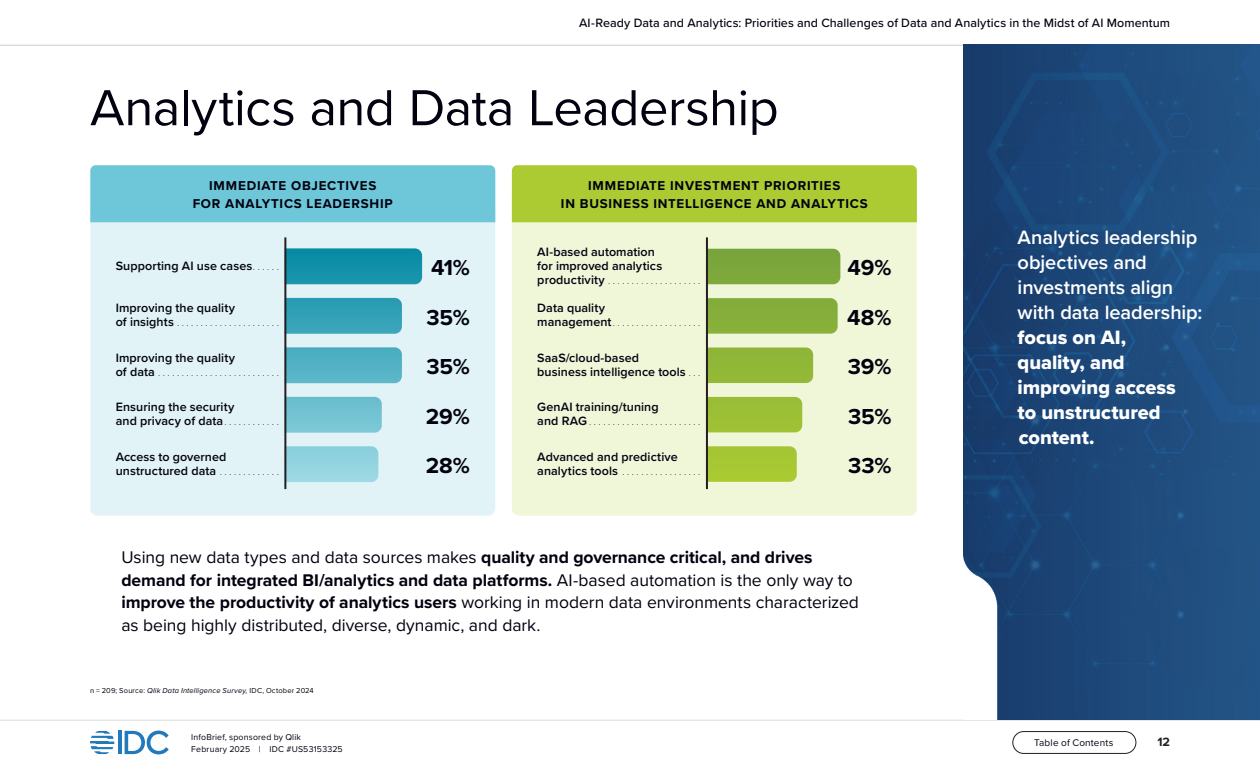
<style>
.page{position:relative;width:1260px;height:765px;background:#fff}
.page>*{position:absolute;margin:0;border:0;box-sizing:border-box;transform-origin:0 0}
.H2_Subsection{font:52.5px "Proxima Nova";letter-spacing:-.01em;color:#01010f}
.Figure_Value__right_align{font:700 22.5px "Proxima Nova";letter-spacing:-.005em;color:#01010f}
.P___Semibold_16_20__L{font:600 20px/25px "Proxima Nova";letter-spacing:-.005em;color:#fff}
.P___Subtitle_text_Medium_18pt{font:17.5px/22.5px "Proxima Nova";color:#01010f}
.P___Regular_16_20{font:700 13.25px/18px "Proxima Nova";letter-spacing:.06em;color:#01010f;text-align:center}
.Figure___Data_label_11pt__L{font:600 12.5px/13.8px "Proxima Nova";letter-spacing:.005em;color:#01010f}
.t1{font:500 12.5px "Proxima Nova";letter-spacing:.005em;color:#01010f}
.t2{font:700 12.5px "Proxima Nova";color:#231f20}
.t3{font:10px "Proxima Nova";letter-spacing:.015em;color:#01010f}
.t4{font:8.75px/12.5px "Proxima Nova";letter-spacing:.02em;color:#01010f}
.Notes_and_sources__L{font:7.5px "Proxima Nova";letter-spacing:.025em;color:#01010f}
.Figure___Data_label_11pt__L-2{font:600 6.25px "Proxima Nova";color:#01010f}
.s1{font-size:6.25px}
.s2{font-size:12.5px}
.s3{font-weight:700}
.s4{font-style:italic}
.s5{font-family:"Proxima Nova Extrabld";font-weight:400}
</style>
<div class="page">
<hr style="left:0;top:720px;width:1260px;height:1px;background:#dbdbdb">
<hr style="left:118px;top:731px;width:4px;height:23px;background:#2279bc">
<svg style="left:125px;top:731px;width:44px;height:23px"></svg>
<svg style="left:90px;top:731px;width:24px;height:23px"></svg>
<div style="left:1013px;top:731px;width:123px;height:23px;border:1px solid #231f20;border-radius:11px"></div>
<hr style="left:0;top:45px;width:1260px;height:1px;background:#ccc">
<img style="left:963px;top:44px;width:297px;height:675px">
<div style="left:512px;top:222px;width:405px;height:294px;background:#f0f6d8"></div>
<div style="left:90px;top:222px;width:405px;height:294px;background:#e2f3f7"></div>
<div style="left:708px;top:249px;width:132px;height:35px;background:#7ba63c"></div>
<div style="left:708px;top:298px;width:130px;height:36px;background:#86af3a"></div>
<div style="left:708px;top:348px;width:105px;height:35px;background:#91b737"></div>
<div style="left:708px;top:397px;width:94px;height:35px;background:#9cbf35"></div>
<svg style="left:708px;top:446px;width:89px;height:36px;background:#a9c836"></svg>
<hr style="left:706px;top:237px;width:2px;height:252px;background:#231f20">
<svg style="left:286px;top:248px;width:136px;height:36px;background:#1490a9"></svg>
<svg style="left:286px;top:298px;width:116px;height:36px;background:#34a1b6"></svg>
<svg style="left:286px;top:347px;width:116px;height:36px;background:#54b2c4"></svg>
<svg style="left:286px;top:397px;width:96px;height:36px;background:#74c3d2"></svg>
<svg style="left:286px;top:446px;width:92px;height:36px;background:#94d3df"></svg>
<hr style="left:284px;top:237px;width:2px;height:252px;background:#231f20">
<div style="left:90px;top:165px;width:405px;height:57px;background:#6ec7d8"></div>
<div style="left:512px;top:165px;width:405px;height:57px;background:#accb32"></div>
<p class="t1" style="left:579px;top:13px;width:592px">AI-Ready Data and Analytics: Priorities and Challenges of Data and Analytics in the Midst of AI Momentum</p>
<p class="H2_Subsection" style="left:90px;top:69px;width:690px">Analytics and Data Leadership</p>
<p class="P___Regular_16_20" style="left:193px;top:176px;width:202px">IMMEDIATE OBJECTIVES<br>FOR ANALYTICS LEADERSHIP</p>
<p class="P___Regular_16_20" style="left:561px;top:176px;width:308px">IMMEDIATE INVESTMENT PRIORITIES<br>IN BUSINESS INTELLIGENCE AND ANALYTICS</p>
<p class="Figure___Data_label_11pt__L" style="left:116px;top:258px;width:140px">Supporting AI use cases<span class="s1">......</span></p>
<p class="Figure_Value__right_align" style="left:431px;top:251px;width:40px">41%</p>
<p class="Figure___Data_label_11pt__L" style="left:116px;top:301px;width:121px">Improving the quality</p>
<p class="Figure___Data_label_11pt__L-2" style="left:116px;top:319px;width:163px"><span class="s2">of insights</span>......................</p>
<p class="Figure_Value__right_align" style="left:427px;top:300px;width:45px">35%</p>
<p class="Figure___Data_label_11pt__L" style="left:116px;top:351px;width:121px">Improving the quality</p>
<p class="Figure___Data_label_11pt__L-2" style="left:116px;top:369px;width:163px"><span class="s2">of data</span>..........................</p>
<p class="Figure_Value__right_align" style="left:427px;top:350px;width:45px">35%</p>
<p class="Figure___Data_label_11pt__L" style="left:116px;top:400px;width:120px">Ensuring the security and privacy of data<span class="s1">............</span></p>
<p class="Figure_Value__right_align" style="left:426px;top:399px;width:45px">29%</p>
<p class="Figure___Data_label_11pt__L" style="left:116px;top:450px;width:163px">Access to governed unstructured data <span class="s1">. . . . . . . . . . . . .</span></p>
<p class="Figure_Value__right_align" style="left:426px;top:449px;width:45px">28%</p>
<p class="Figure___Data_label_11pt__L" style="left:537px;top:245px;width:126px">AI-based automation for improved analytics</p>
<p class="Figure___Data_label_11pt__L-2" style="left:537px;top:277px;width:163px"><span class="s2">productivity</span>....................</p>
<p class="Figure_Value__right_align" style="left:848px;top:251px;width:45px">49%</p>
<p class="Figure___Data_label_11pt__L" style="left:537px;top:301px;width:69px">Data quality</p>
<p class="Figure___Data_label_11pt__L-2" style="left:537px;top:319px;width:77px"><span class="s2">management</span>...................</p>
<p class="Figure_Value__right_align" style="left:847px;top:300px;width:46px">48%</p>
<p class="Figure___Data_label_11pt__L" style="left:537px;top:351px;width:163px">SaaS/cloud-based<br>business intelligence tools <span class="s1">. . .</span></p>
<p class="Figure_Value__right_align" style="left:848px;top:350px;width:45px">39%</p>
<p class="Figure___Data_label_11pt__L" style="left:537px;top:400px;width:123px">GenAI training/tuning</p>
<p class="Figure___Data_label_11pt__L-2" style="left:537px;top:418px;width:54px"><span class="s2">and RAG</span>........................</p>
<p class="Figure_Value__right_align" style="left:848px;top:399px;width:45px">35%</p>
<p class="Figure___Data_label_11pt__L" style="left:537px;top:450px;width:142px">Advanced and predictive</p>
<p class="Figure___Data_label_11pt__L-2" style="left:537px;top:468px;width:163px"><span class="s2">analytics tools</span>.................</p>
<p class="Figure_Value__right_align" style="left:848px;top:449px;width:45px">33%</p>
<p class="P___Subtitle_text_Medium_18pt" style="left:121px;top:545px;width:739px">Using new data types and data sources makes <span class="s3">quality and governance critical, and drives demand for integrated BI/analytics and data platforms.</span> AI-based automation is the only way to <span class="s3">improve the productivity of analytics users</span> working in modern data environments characterized as being highly distributed, diverse, dynamic, and dark.</p>
<p class="Notes_and_sources__L" style="left:90px;top:685px;width:225px">n = 209; Source: <span class="s4">Qlik Data Intelligence Survey,</span> IDC, October 2024</p>
<p class="P___Semibold_16_20__L" style="left:1018px;top:224px;width:186px">Analytics leadership objectives and investments align with data leadership: <span class="s5">focus on AI,<br>quality, and improving access<br>to unstructured content.</span></p>
<p class="t4" style="left:191px;top:730px;width:153px">InfoBrief, sponsored by Qlik<br>February 2025 | IDC #US53153325</p>
<p class="t3" style="left:1034px;top:735px;width:81px">Table of Contents</p>
<p class="t2" style="left:1157px;top:733px;width:14px">12</p>
</div>
